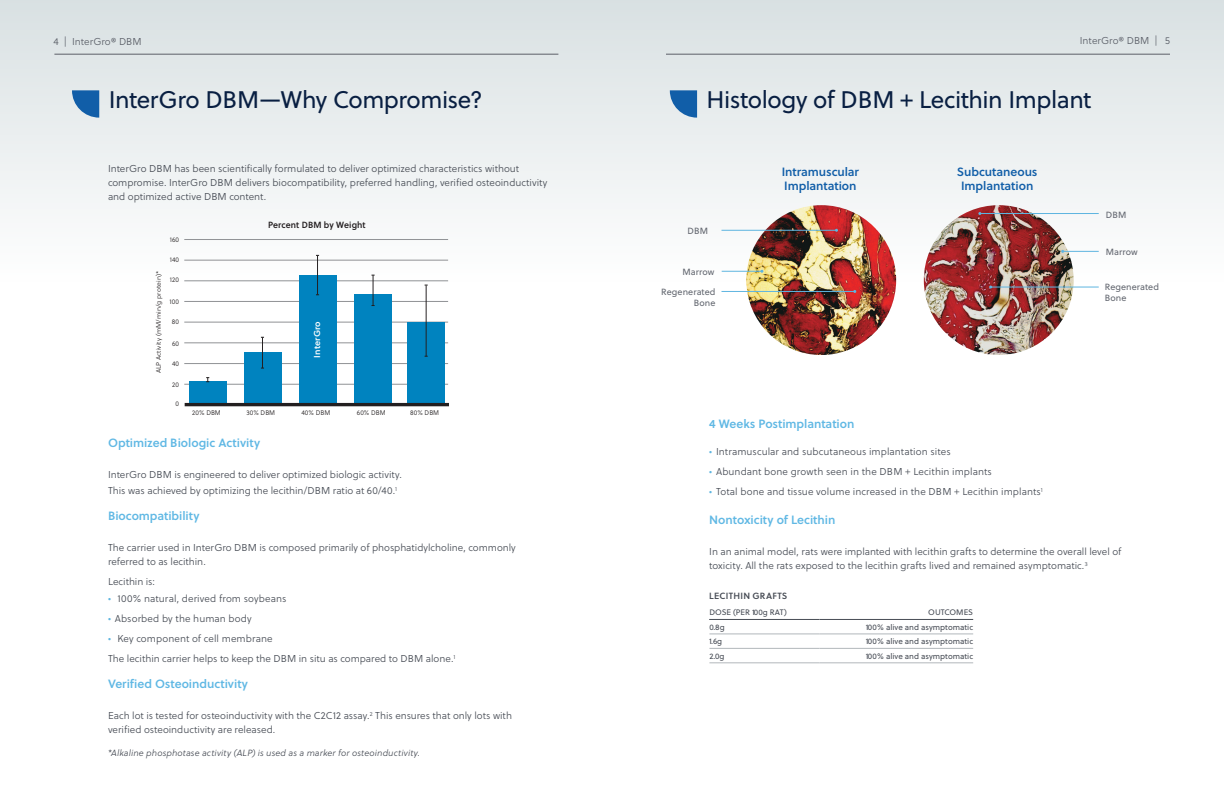
<style>
.page{position:relative;width:1224px;height:792px;background:#fff}
.page>*{position:absolute;margin:0;border:0;box-sizing:border-box;transform-origin:0 0}
.t1{font:24px "Soleil";letter-spacing:-.02em;color:#091f42}
.Subheader{font:12px "Soleil Sb";letter-spacing:-.005em;color:#60b8e4}
.Subheader-2{font:12px/14px "Soleil Sb";letter-spacing:-.005em;color:#115ea8}
.Spread_Text{font:10px/14px "Soleil Lt";color:#464b54}
.t2{font:10px "Soleil Lt";color:#5b5f68}
.Notes{font:italic 9px "Soleil Lt";letter-spacing:.01em;color:#464b54}
.Caption_Line_1{font:9px/11px "Soleil";letter-spacing:.01em;color:#62666f}
.t3{font:9px "Soleil Sb";letter-spacing:.01em;color:#231f20;scale:.96 1}
.Subheader-3{font:9px "Soleil Sb";letter-spacing:.03em;color:#464b54}
.t4{font:8.6px "Soleil Sb";letter-spacing:.01em;color:#fff;scale:1.04 1}
.t5{font:8px "Soleil";color:#464b54}
.t6{font:6.7px "Soleil Lt";letter-spacing:.01em;color:#231f20;scale:.96 1}
.t7{font:6.5px "Soleil Lt";letter-spacing:.01em;color:#231f20;scale:1.04 1}
.s1{color:#5eb5e0}
</style>
<div class="page">
<div style="left:0;top:0;width:1224px;height:570px;background:linear-gradient(to bottom,#e2e8e9,#fff)"></div>
<hr style="left:666px;top:54px;width:504px;height:1px;background:#5b5f68">
<hr style="left:54px;top:54px;width:504px;height:1px;background:#5b5f68">
<hr style="left:184px;top:260px;width:264px;height:1px;background:#929497">
<hr style="left:184px;top:239px;width:264px;height:1px;background:#929497">
<hr style="left:184px;top:281px;width:264px;height:1px;background:#929497">
<hr style="left:184px;top:301px;width:264px;height:1px;background:#929497">
<hr style="left:184px;top:322px;width:264px;height:1px;background:#929497">
<hr style="left:184px;top:343px;width:264px;height:1px;background:#929497">
<hr style="left:184px;top:363px;width:264px;height:1px;background:#929497">
<hr style="left:184px;top:384px;width:264px;height:1px;background:#929497">
<div style="left:189px;top:381px;width:37px;height:22px;background:#0083bf"></div>
<div style="left:244px;top:352px;width:37px;height:51px;background:#0083bf"></div>
<div style="left:299px;top:275px;width:37px;height:128px;background:#0083bf"></div>
<div style="left:354px;top:294px;width:38px;height:109px;background:#0083bf"></div>
<div style="left:408px;top:322px;width:37px;height:81px;background:#0083bf"></div>
<hr style="left:373px;top:275px;width:1px;height:30px;background:#231f20">
<hr style="left:426px;top:285px;width:1px;height:71px;background:#231f20">
<hr style="left:317px;top:256px;width:1px;height:39px;background:#231f20">
<hr style="left:262px;top:337px;width:1px;height:31px;background:#231f20">
<svg style="left:206px;top:377px;width:3px;height:5px"></svg>
<hr style="left:185px;top:403px;width:264px;height:3px;background:#231f20">
<img style="left:924px;top:205px;width:150px;height:150px;border-radius:75px">
<hr style="left:980px;top:213px;width:119px;height:1px;background:#5eb5e0">
<hr style="left:991px;top:287px;width:108px;height:1px;background:#5eb5e0">
<hr style="left:1063px;top:251px;width:36px;height:1px;background:#5eb5e0">
<img style="left:746px;top:205px;width:150px;height:150px;border-radius:75px">
<hr style="left:721px;top:230px;width:116px;height:1px;background:#5eb5e0">
<hr style="left:722px;top:271px;width:40px;height:1px;background:#5eb5e0">
<hr style="left:721px;top:291px;width:134px;height:1px;background:#5eb5e0">
<svg style="left:670px;top:90px;width:27px;height:28px"></svg>
<hr style="left:820px;top:634px;width:153px;height:1px;background:#b2b7bb">
<hr style="left:820px;top:648px;width:153px;height:1px;background:#b2b7bb">
<hr style="left:820px;top:663px;width:153px;height:1px;background:#b2b7bb">
<hr style="left:709px;top:619px;width:111px;height:1px;background:#464b54">
<hr style="left:820px;top:619px;width:153px;height:1px;background:#464b54">
<hr style="left:709px;top:634px;width:111px;height:1px;background:#b2b7bb">
<hr style="left:709px;top:648px;width:111px;height:1px;background:#b2b7bb">
<hr style="left:709px;top:663px;width:111px;height:1px;background:#b2b7bb">
<svg style="left:72px;top:90px;width:27px;height:28px"></svg>
<p class="t2" style="left:54px;top:35px;width:90px">4 | InterGro® DBM</p>
<p class="t2" style="left:1080px;top:34px;width:92px">InterGro® DBM | 5</p>
<p class="t1" style="left:109px;top:85px;width:376px">InterGro DBM—Why Compromise?</p>
<p class="Spread_Text" style="left:108px;top:162px;width:441px">InterGro DBM has been scientifically formulated to deliver optimized characteristics without compromise. InterGro DBM delivers biocompatibility, preferred handling, verified osteoinductivity and optimized active DBM content.</p>
<p class="t6" style="left:170px;top:235px;width:11px">160</p>
<p class="t6" style="left:170px;top:255px;width:11px">140</p>
<p class="t7" style="left:154px;top:373px;width:100px;rotate:-90deg">ALP Activity (mM/min/g protein)*</p>
<p class="t6" style="left:170px;top:275px;width:11px">120</p>
<p class="t6" style="left:170px;top:297px;width:11px">100</p>
<p class="t6" style="left:172px;top:317px;width:9px">80</p>
<p class="t6" style="left:172px;top:339px;width:9px">60</p>
<p class="t6" style="left:172px;top:359px;width:9px">40</p>
<p class="t6" style="left:172px;top:380px;width:9px">20</p>
<p class="t6" style="left:176px;top:399px;width:5px">0</p>
<p class="t3" style="left:268px;top:218px;width:103px">Percent DBM by Weight</p>
<p class="t4" style="left:311px;top:358px;width:36px;rotate:-90deg">InterGro</p>
<p class="t6" style="left:192px;top:408px;width:31px">20% DBM</p>
<p class="t6" style="left:246px;top:408px;width:31px">30% DBM</p>
<p class="t6" style="left:301px;top:408px;width:32px">40% DBM</p>
<p class="t6" style="left:357px;top:408px;width:32px">60% DBM</p>
<p class="t6" style="left:410px;top:408px;width:32px">80% DBM</p>
<p class="Subheader" style="left:108px;top:435px;width:154px">Optimized Biologic Activity</p>
<p class="Spread_Text" style="left:108px;top:466px;width:296px;line-height:16.5px">InterGro DBM is engineered to deliver optimized biologic activity.<br>This was achieved by optimizing the lecithin/DBM ratio at 60/40.<sup>1</sup></p>
<p class="Subheader" style="left:108px;top:508px;width:93px">Biocompatibility</p>
<p class="Spread_Text" style="left:108px;top:541px;width:409px">The carrier used in InterGro DBM is composed primarily of phosphatidylcholine, commonly referred to as lecithin.</p>
<p class="Spread_Text" style="left:108px;top:575px;width:49px">Lecithin is:</p>
<p class="Spread_Text" style="left:108px;top:592px;width:180px"><span class="s1">•</span> 100% natural, derived from soybeans</p>
<p class="Spread_Text" style="left:108px;top:612px;width:145px"><span class="s1">•</span> Absorbed by the human body</p>
<p class="Spread_Text" style="left:108px;top:632px;width:166px"><span class="s1">•</span> Key component of cell membrane</p>
<p class="Spread_Text" style="left:108px;top:652px;width:349px">The lecithin carrier helps to keep the DBM in situ as compared to DBM alone.<sup>1</sup></p>
<p class="Subheader" style="left:108px;top:676px;width:142px">Verified Osteoinductivity</p>
<p class="Spread_Text" style="left:108px;top:709px;width:406px">Each lot is tested for osteoinductivity with the C2C12 assay.<sup>2</sup> This ensures that only lots with verified osteoinductivity are released.</p>
<p class="Notes" style="left:108px;top:747px;width:314px">*Alkaline phosphotase activity (ALP) is used as a marker for osteoinductivity.</p>
<p class="t1" style="left:707px;top:85px;width:387px">Histology of DBM + Lecithin Implant</p>
<p class="Caption_Line_1" style="left:688px;top:225px;width:22px">DBM</p>
<p class="Caption_Line_1" style="left:682px;top:266px;width:33px">Marrow</p>
<p class="Caption_Line_1" style="left:661px;top:286px;width:56px;text-align:right">Regenerated<br>Bone</p>
<p class="Subheader-2" style="left:782px;top:165px;width:79px">Intramuscular<br>Implantation</p>
<p class="Subheader-2" style="left:957px;top:165px;width:82px;text-align:center">Subcutaneous<br>Implantation</p>
<p class="Caption_Line_1" style="left:1106px;top:209px;width:22px">DBM</p>
<p class="Caption_Line_1" style="left:1106px;top:247px;width:33px">Marrow</p>
<p class="Caption_Line_1" style="left:1105px;top:282px;width:56px">Regenerated<br>Bone</p>
<p class="Subheader" style="left:709px;top:416px;width:147px">4 Weeks Postimplantation</p>
<p class="Spread_Text" style="left:709px;top:445px;width:243px"><span class="s1">•</span> Intramuscular and subcutaneous implantation sites</p>
<p class="Spread_Text" style="left:709px;top:465px;width:284px"><span class="s1">•</span> Abundant bone growth seen in the DBM + Lecithin implants</p>
<p class="Spread_Text" style="left:709px;top:485px;width:335px"><span class="s1">•</span> Total bone and tissue volume increased in the DBM + Lecithin implants<sup>1</sup></p>
<p class="Subheader" style="left:709px;top:512px;width:128px">Nontoxicity of Lecithin</p>
<p class="Spread_Text" style="left:709px;top:545px;width:414px">In an animal model, rats were implanted with lecithin grafts to determine the overall level of toxicity. All the rats exposed to the lecithin grafts lived and remained asymptomatic.<sup>3</sup></p>
<p class="Subheader-3" style="left:709px;top:590px;width:80px">LECITHIN GRAFTS</p>
<p class="t5" style="left:709px;top:607px;width:79px">DOSE (PER 100g RAT)</p>
<p class="t5" style="left:928px;top:607px;width:46px">OUTCOMES</p>
<p class="t5" style="left:709px;top:621px;width:17px">0.8g</p>
<p class="t5" style="left:866px;top:621px;width:109px">100% alive and asymptomatic</p>
<p class="t5" style="left:709px;top:635px;width:15px">1.6g</p>
<p class="t5" style="left:866px;top:635px;width:109px">100% alive and asymptomatic</p>
<p class="t5" style="left:709px;top:650px;width:16px">2.0g</p>
<p class="t5" style="left:866px;top:650px;width:109px">100% alive and asymptomatic</p>
</div>
